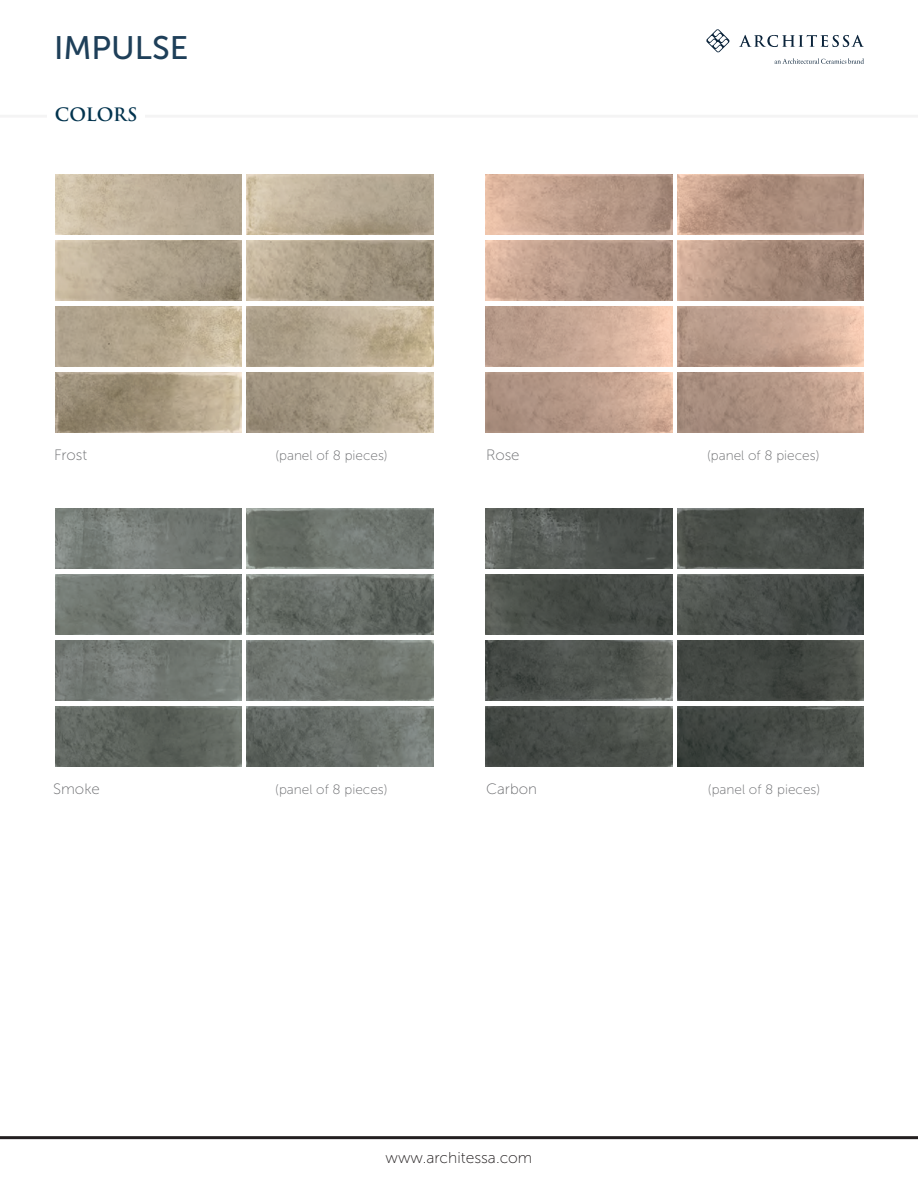
<style>
.page{position:relative;width:918px;height:1188px;background:#fff}
.page>*{position:absolute;margin:0;border:0;box-sizing:border-box;transform-origin:0 0}
.t1{font:32.4px "Museo Sans 500";color:#1e3f59}
.t2{font:600 18px "Trajan Pro 3";color:#02334e}
.t3{font:15.6px "Museo Sans 100";color:#231f20}
.t4{font:15px "Museo Sans 100";color:#6c6d70}
.t5{font:13.5px "Museo Sans 100";color:#6c6d70}
</style>
<div class="page">
<img style="left:55px;top:509px;width:187px;height:60px">
<img style="left:247px;top:509px;width:186px;height:60px">
<img style="left:55px;top:575px;width:187px;height:60px">
<img style="left:247px;top:575px;width:186px;height:60px">
<img style="left:55px;top:640px;width:187px;height:61px">
<img style="left:247px;top:640px;width:186px;height:61px">
<img style="left:55px;top:706px;width:187px;height:61px">
<img style="left:247px;top:706px;width:186px;height:61px">
<img style="left:486px;top:509px;width:186px;height:59px">
<img style="left:677px;top:509px;width:187px;height:59px">
<img style="left:486px;top:574px;width:186px;height:60px">
<img style="left:677px;top:574px;width:187px;height:60px">
<img style="left:486px;top:640px;width:186px;height:60px">
<img style="left:677px;top:640px;width:187px;height:60px">
<img style="left:486px;top:706px;width:186px;height:60px">
<img style="left:677px;top:706px;width:187px;height:60px">
<img style="left:55px;top:174px;width:187px;height:60px">
<img style="left:247px;top:174px;width:186px;height:60px">
<img style="left:55px;top:240px;width:187px;height:60px">
<img style="left:247px;top:240px;width:186px;height:60px">
<img style="left:55px;top:306px;width:187px;height:60px">
<img style="left:247px;top:306px;width:186px;height:60px">
<img style="left:55px;top:372px;width:187px;height:60px">
<img style="left:247px;top:372px;width:186px;height:60px">
<img style="left:486px;top:174px;width:186px;height:60px">
<img style="left:677px;top:174px;width:187px;height:60px">
<img style="left:486px;top:240px;width:186px;height:60px">
<img style="left:677px;top:240px;width:187px;height:60px">
<img style="left:677px;top:306px;width:187px;height:60px">
<img style="left:486px;top:372px;width:186px;height:60px">
<img style="left:677px;top:372px;width:187px;height:60px">
<hr style="left:0;top:1136px;width:918px;height:3px;background:#231f20">
<svg style="left:706px;top:29px;width:24px;height:24px"></svg>
<svg style="left:739px;top:35px;width:125px;height:12px"></svg>
<svg style="left:775px;top:58px;width:89px;height:6px"></svg>
<hr style="left:0;top:115px;width:918px;height:3px;background:#231f20">
<div style="left:47px;top:102px;width:98px;height:24px;background:#fff"></div>
<h1 class="t1" style="left:54px;top:30px;width:136px">IMPULSE</h1>
<p class="t2" style="left:55px;top:101px;width:84px">COLORS</p>
<p class="t4" style="left:54px;top:447px;width:35px">Frost</p>
<p class="t4" style="left:486px;top:447px;width:35px">Rose</p>
<p class="t5" style="left:275px;top:448px;width:114px">(panel of 8 pieces)</p>
<p class="t5" style="left:707px;top:448px;width:114px">(panel of 8 pieces)</p>
<p class="t4" style="left:486px;top:781px;width:52px">Carbon</p>
<p class="t4" style="left:53px;top:781px;width:48px">Smoke</p>
<p class="t5" style="left:275px;top:782px;width:114px">(panel of 8 pieces)</p>
<p class="t5" style="left:708px;top:782px;width:114px">(panel of 8 pieces)</p>
<p class="t3" style="left:386px;top:1149px;width:148px">www.architessa.com</p>
</div>
